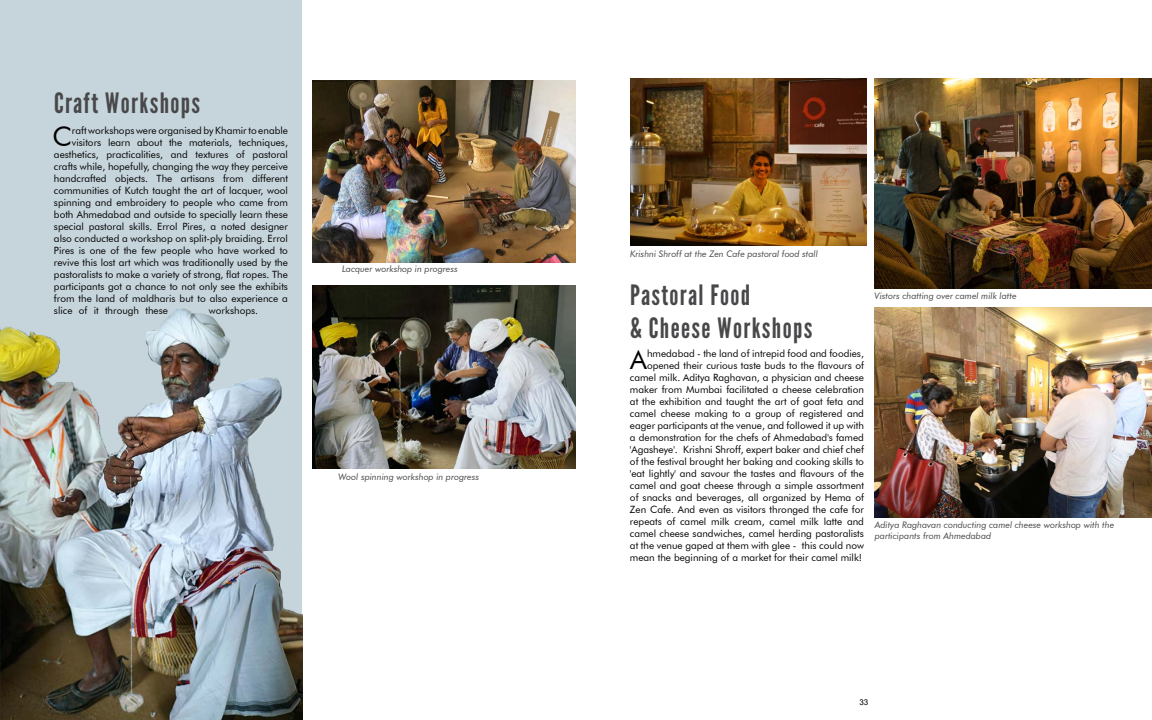
<style>
.page{position:relative;width:1152px;height:720px;background:#fff}
.page>*{position:absolute;margin:0;border:0;box-sizing:border-box;transform-origin:0 0}
.t1{font:28px/33.6px "League Gothic";letter-spacing:.05em;color:#48484a}
.t2{font:26.8px "Futura BT";color:#000}
.t3{font:10px/12px "Futura BT";color:#000;text-align:right}
.t4{font:italic 9px/10.8px "Futura BT";color:#48484a}
.t5{font:8px "Arial";color:#000}
</style>
<div class="page">
<div style="left:0;top:0;width:302px;height:720px;background:#c6d4db"></div>
<img style="left:312px;top:285px;width:264px;height:183px">
<img style="left:312px;top:80px;width:264px;height:183px">
<img style="left:0;top:308px;width:303px;height:412px">
<img style="left:874px;top:79px;width:278px;height:210px">
<img style="left:630px;top:79px;width:236px;height:167px">
<img style="left:875px;top:308px;width:277px;height:210px">
<h1 class="t1" style="left:54px;top:86px;width:148px">Craft Workshops</h1>
<h2 class="t2" style="left:53px;top:120px;width:21px">C</h2>
<p class="t3" style="left:72px;top:124px;width:218px">raft workshops were organised by Khamir to enable</p>
<p class="t3" style="left:72px;top:136px;width:217px">visitors learn about the materials, techniques,</p>
<p class="t3" style="left:54px;top:148px;width:236px">aesthetics, practicalities, and textures of pastoral</p>
<p class="t3" style="left:54px;top:160px;width:235px">crafts while, hopefully, changing the way they perceive</p>
<p class="t3" style="left:54px;top:172px;width:235px">handcrafted objects. The artisans from different</p>
<p class="t3" style="left:54px;top:184px;width:236px">communities of Kutch taught the art of lacquer, wool</p>
<p class="t3" style="left:54px;top:196px;width:235px">spinning and embroidery to people who came from</p>
<p class="t3" style="left:54px;top:208px;width:235px">both Ahmedabad and outside to specially learn these</p>
<p class="t3" style="left:54px;top:220px;width:235px">special pastoral skills. Errol Pires, a noted designer</p>
<p class="t3" style="left:54px;top:232px;width:235px">also conducted a workshop on split-ply braiding. Errol</p>
<p class="t3" style="left:54px;top:244px;width:236px">Pires is one of the few people who have worked to</p>
<p class="t3" style="left:54px;top:256px;width:235px">revive this lost art which was traditionally used by the</p>
<p class="t3" style="left:54px;top:268px;width:235px">pastoralists to make a variety of strong, flat ropes. The</p>
<p class="t3" style="left:54px;top:280px;width:235px">participants got a chance to not only see the exhibits</p>
<p class="t3" style="left:54px;top:292px;width:236px">from the land of maldharis but to also experience a</p>
<p class="t3" style="left:54px;top:304px;width:116px">slice of it through these</p>
<p class="t3" style="left:209px;top:304px;width:51px">workshops.</p>
<p class="t4" style="left:342px;top:264px;width:117px">Lacquer workshop in progress</p>
<p class="t4" style="left:338px;top:471px;width:142px">Wool spinning workshop in progress</p>
<p class="t4" style="left:630px;top:248px;width:190px">Krishni Shroff at the Zen Cafe pastoral food stall</p>
<h1 class="t1" style="left:630px;top:278px;width:184px">Pastoral Food<br>&amp; Cheese Workshops</h1>
<h2 class="t2" style="left:630px;top:344px;width:18px">A</h2>
<p class="t3" style="left:630px;top:348px;width:236px">hmedabad - the land of intrepid food and foodies, opened their curious taste buds to the flavours of camel milk. Aditya Raghavan, a physician and cheese maker from Mumbai facilitated a cheese celebration at the exhibition and taught the art of goat feta and camel cheese making to a group of registered and eager participants at the venue, and followed it up with a demonstration for the chefs of Ahmedabad's famed 'Agasheye'. Krishni Shroff, expert baker and chief chef of the festival brought her baking and cooking skills to 'eat lightly' and savour the tastes and flavours of the camel and goat cheese through a simple assortment of snacks and beverages, all organized by Hema of Zen Cafe. And even as visitors thronged the cafe for repeats of camel milk cream, camel milk latte and camel cheese sandwiches, camel herding pastoralists at the venue gaped at them with glee - this could now mean the beginning of a market for their camel milk!</p>
<p class="t4" style="left:875px;top:290px;width:143px">Vistors chatting over camel milk latte</p>
<p class="t4" style="left:875px;top:519px;width:241px">Aditya Raghavan conducting camel cheese workshop with the participants from Ahmedabad</p>
<p class="t5" style="left:860px;top:697px;width:10px">33</p>
</div>
